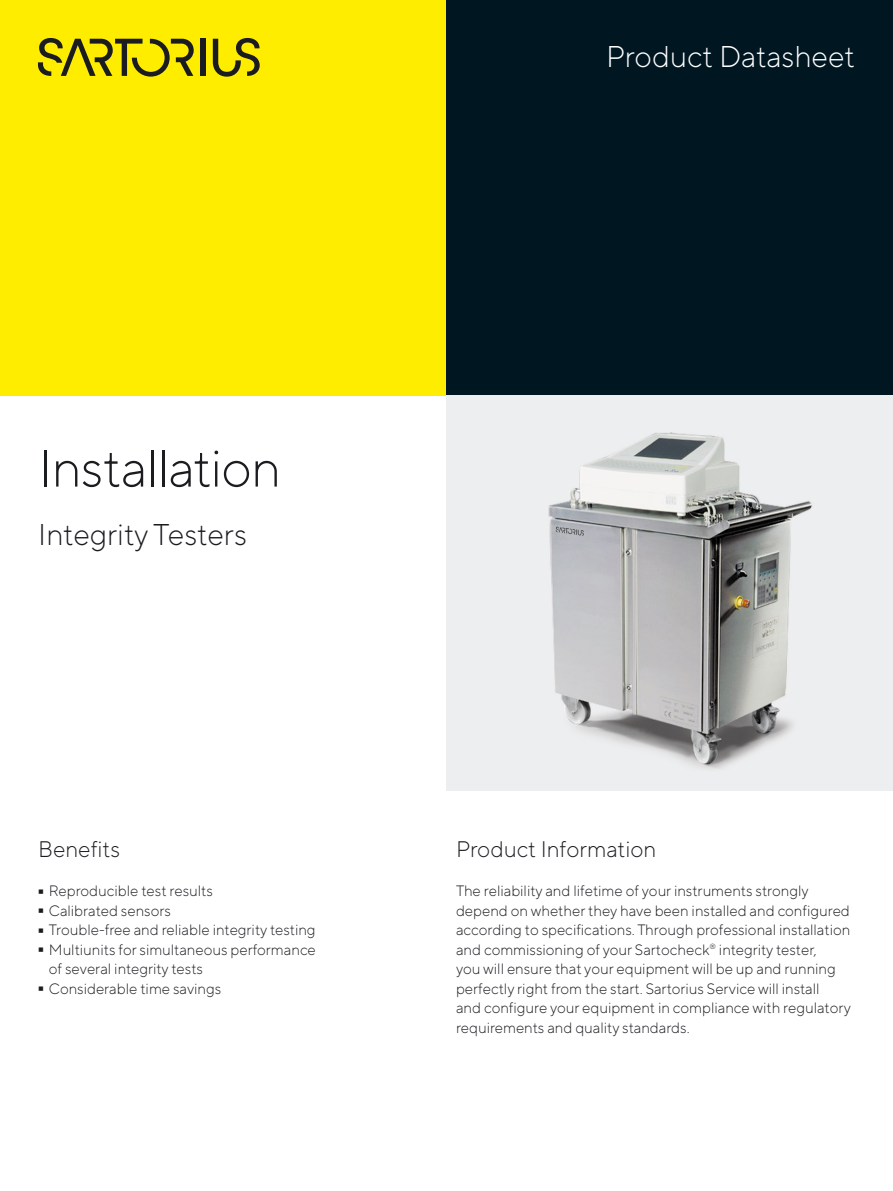
<style>
.page{position:relative;width:893px;height:1191px;background:#fff}
.page>*{position:absolute;margin:0;border:0;box-sizing:border-box;transform-origin:0 0}
.t1{font:300 95.25px "TT Norms Pro";color:#1b1c20;scale:.16 1}
.t2{font:300 52.5px "TT Norms Pro";letter-spacing:-.015em;color:#1b1c20}
.t3{font:300 30px "TT Norms Pro";color:#fff}
.t4{font:300 30px "TT Norms Pro";color:#1b1c20}
.t5{font:300 22.5px "TT Norms Pro";color:#1b1c20}
.t6{font:300 15px/19.5px "TT Norms Pro";color:#1b1c20}
</style>
<div class="page">
<div style="left:0;top:0;width:446px;height:395px;background:#ffed00"></div>
<div style="left:446px;top:0;width:447px;height:395px;background:#001722"></div>
<div style="left:446px;top:395px;width:447px;height:396px;background:#edeeef"></div>
<img style="left:549px;top:432px;width:263px;height:332px">
<div style="left:200px;top:39px;width:5px;height:37px;background:#1b1c20"></div>
<svg style="left:213px;top:38px;width:47px;height:39px"></svg>
<svg style="left:38px;top:38px;width:156px;height:39px"></svg>
<h3 class="t3" style="left:606px;top:35px;width:250px">Product Datasheet</h3>
<h2 class="t2" style="left:38px;top:430px;width:244px">Installation</h2>
<h3 class="t4" style="left:38px;top:513px;width:210px">Integrity Testers</h3>
<h3 class="t5" style="left:38px;top:833px;width:83px">Benefits</h3>
<h1 class="t1" style="left:38px;top:817px;width:38px">-</h1>
<p class="t6" style="left:49px;top:880px;width:165px">Reproducible test results</p>
<h1 class="t1" style="left:38px;top:837px;width:38px">-</h1>
<p class="t6" style="left:49px;top:899px;width:123px">Calibrated sensors</p>
<h1 class="t1" style="left:38px;top:856px;width:38px">-</h1>
<p class="t6" style="left:49px;top:919px;width:268px">Trouble-free and reliable integrity testing</p>
<h1 class="t1" style="left:38px;top:876px;width:38px">-</h1>
<p class="t6" style="left:49px;top:938px;width:268px">Multiunits for simultaneous performance of several integrity tests</p>
<h1 class="t1" style="left:38px;top:915px;width:38px">-</h1>
<p class="t6" style="left:49px;top:977px;width:174px">Considerable time savings</p>
<h3 class="t5" style="left:456px;top:833px;width:202px">Product Information</h3>
<p class="t6" style="left:456px;top:880px;width:396px">The reliability and lifetime of your instruments strongly depend on whether they have been installed and configured according to specifications. Through professional installation and commissioning of your Sartocheck<sup>®</sup> integrity tester,<br>you will ensure that your equipment will be up and running perfectly right from the start. Sartorius Service will install<br>and configure your equipment in compliance with regulatory requirements and quality standards.</p>
</div>
